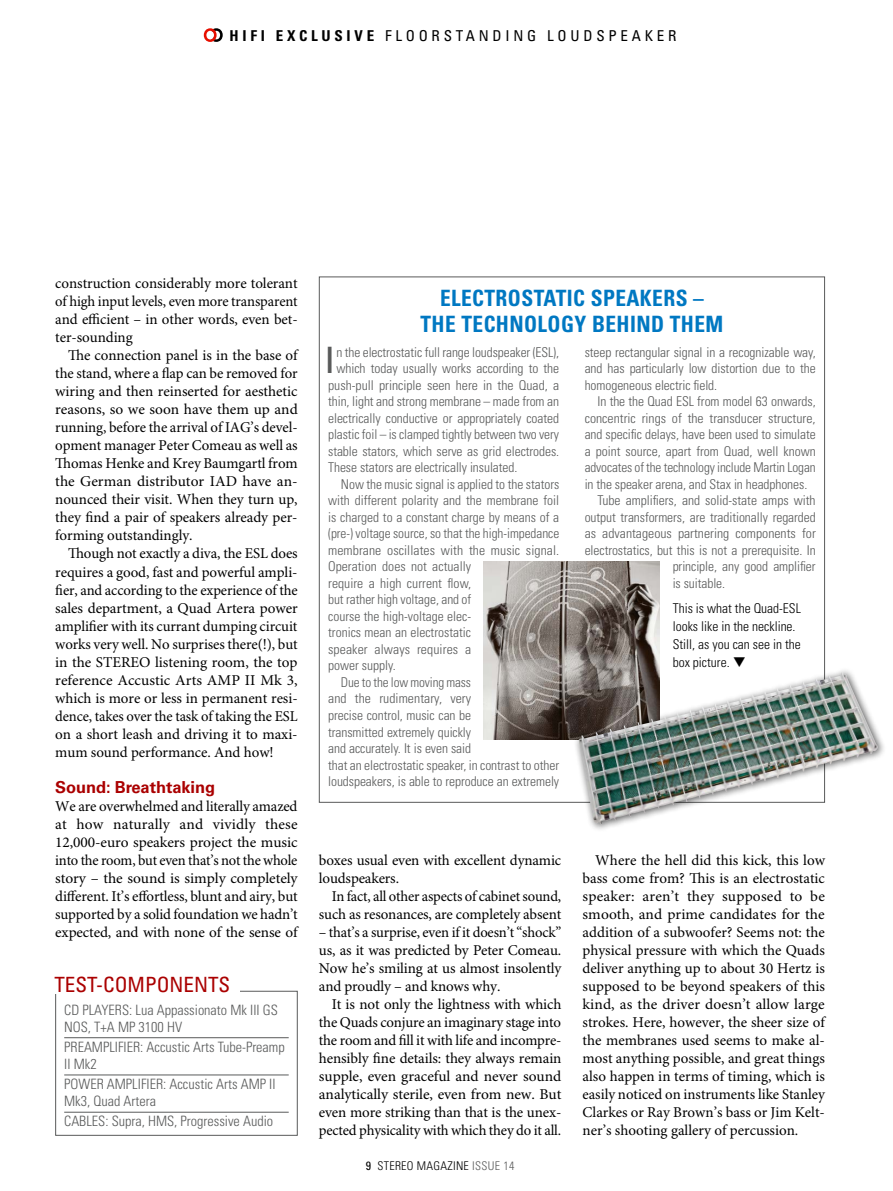
<style>
.page{position:relative;width:893px;height:1191px;background:#fff}
.page>*{position:absolute;margin:0;border:0;box-sizing:border-box;transform-origin:0 0}
.t1{font:36.3px "Univers LT Std";color:#595a5a}
.t2{font:700 condensed 22.5px/25.5px "Univers LT Std";letter-spacing:.02em;color:#0078c2;text-align:center;scale:.95 1}
.t3{font:condensed 21px "Univers LT Std";color:#a00}
.t4{font:700 16.5px "Univers LT Std";letter-spacing:-.005em;color:#a00}
.t5{font:15px/18px "Minion Pro";letter-spacing:-.01em;color:#000;text-align:justify}
.t6{font:condensed 15px "Univers LT Std";letter-spacing:.25em;color:#000}
.t7{font:300 condensed 14.25px/17.2px "Univers LT Std";color:#595a5a}
.t8{font:300 condensed 13.5px/16.5px "Univers LT Std";letter-spacing:-.005em;color:#595a5a;text-align:justify}
.t9{font:300 condensed 13.5px/18px "Univers LT Std";color:#000}
.t10{font:300 condensed 12px "Univers LT Std";letter-spacing:.025em;color:#000}
.s1{font-weight:700}
.s2{font-weight:400}
.s3{color:#595a5a}
</style>
<div class="page">
<svg style="left:204px;top:28px;width:19px;height:14px"></svg>
<img style="left:484px;top:561px;width:176px;height:178px">
<div style="left:573px;top:666px;width:313px;height:167px;background:#000;opacity:.65"></div>
<img style="left:579px;top:672px;width:299px;height:152px">
<hr style="left:64px;top:1037px;width:225px;height:1px;background:#595a5a">
<hr style="left:64px;top:1074px;width:225px;height:1px;background:#595a5a">
<hr style="left:64px;top:1112px;width:225px;height:1px;background:#595a5a">
<div style="left:55px;top:991px;width:243px;height:144px;border:1px solid #595a5a"></div>
<div style="left:53px;top:977px;width:186px;height:17px;background:#fff"></div>
<p class="t6" style="left:230px;top:26px;width:448px"><span class="s1">HIFI EXCLUSIVE</span> FLOORSTANDING LOUDSPEAKER</p>
<p class="t5" style="left:55px;top:275px;width:244px">construction considerably more tolerant of high input levels, even more transparent and efficient – in other words, even bet&shy;ter-sounding</p>
<p class="t5" style="left:55px;top:347px;width:244px;text-indent:13px">The connection panel is in the base of the stand, where a flap can be removed for wiring and then reinserted for aesthetic reasons, so we soon have them up and running, before the arrival of IAG’s devel&shy;opment manager Peter Comeau as well as Thomas Henke and Krey Baumgartl from the German distributor IAD have an&shy;nounced their visit. When they turn up, they find a pair of speakers already per&shy;forming outstandingly.</p>
<p class="t5" style="left:55px;top:545px;width:244px;text-indent:13px">Though not exactly a diva, the ESL does requires a good, fast and powerful ampli&shy;fier, and according to the experience of the sales department, a Quad Artera power amplifier with its currant dumping circuit works very well. No surprises there(!), but in the STEREO listening room, the top reference Accustic Arts AMP II Mk 3, which is more or less in permanent resi&shy;dence, takes over the task of taking the ESL on a short leash and driving it to maxi&shy;mum sound performance. And how!</p>
<p class="t4" style="left:55px;top:777px;width:161px">Sound: Breathtaking</p>
<p class="t5" style="left:55px;top:797px;width:244px">We are overwhelmed and literally amazed at how naturally and vividly these 12,000-euro speakers project the music into the room, but even that’s not the whole story – the sound is simply completely different. It’s effortless, blunt and airy, but supported by a solid foundation we hadn’t expected, and with none of the sense of</p>
<h3 class="t3" style="left:54px;top:971px;width:177px">TEST-COMPONENTS</h3>
<p class="t7" style="left:64px;top:1001px;width:215px">CD PLAYERS: Lua Appassionato Mk III GS<br>NOS, T+A MP 3100 HV</p>
<p class="t7" style="left:64px;top:1038px;width:222px">PREAMPLIFIER: Accustic Arts Tube-Preamp<br>II Mk2</p>
<p class="t7" style="left:64px;top:1075px;width:213px">POWER AMPLIFIER: Accustic Arts AMP II<br>Mk3, Quad Artera</p>
<p class="t7" style="left:64px;top:1112px;width:210px">CABLES: Supra, HMS, Progressive Audio</p>
<h2 class="t2" style="left:421px;top:285px;width:320px">ELECTROSTATIC SPEAKERS –<br>THE TECHNOLOGY BEHIND THEM</h2>
<h1 class="t1" style="left:325px;top:339px;width:12px">I</h1>
<p class="t8" style="left:337px;top:344px;width:224px">n the electrostatic full range loudspeaker (ESL),</p>
<p class="t8" style="left:337px;top:360px;width:224px">which today usually works according to the</p>
<p class="t8" style="left:328px;top:377px;width:233px">push-pull principle seen here in the Quad, a</p>
<p class="t8" style="left:328px;top:393px;width:232px">thin, light and strong membrane – made from an</p>
<p class="t8" style="left:328px;top:410px;width:232px">electrically conductive or appropriately coated</p>
<p class="t8" style="left:328px;top:426px;width:232px">plastic foil – is clamped tightly between two very</p>
<p class="t8" style="left:328px;top:443px;width:233px">stable stators, which serve as grid electrodes.</p>
<p class="t8" style="left:328px;top:459px;width:191px">These stators are electrically insulated.</p>
<p class="t8" style="left:341px;top:476px;width:220px">Now the music signal is applied to the stators</p>
<p class="t8" style="left:328px;top:492px;width:232px">with different polarity and the membrane foil</p>
<p class="t8" style="left:328px;top:509px;width:232px">is charged to a constant charge by means of a</p>
<p class="t8" style="left:328px;top:525px;width:233px">(pre-) voltage source, so that the high-impedance</p>
<p class="t8" style="left:328px;top:542px;width:233px">membrane oscillates with the music signal.</p>
<p class="t8" style="left:328px;top:558px;width:144px">Operation does not actually</p>
<p class="t8" style="left:328px;top:575px;width:144px">require a high current flow,</p>
<p class="t8" style="left:328px;top:591px;width:145px">but rather high voltage, and of</p>
<p class="t8" style="left:328px;top:608px;width:144px">course the high-voltage elec-</p>
<p class="t8" style="left:328px;top:624px;width:144px">tronics mean an electrostatic</p>
<p class="t8" style="left:328px;top:641px;width:145px">speaker always requires a</p>
<p class="t8" style="left:328px;top:657px;width:69px">power supply.</p>
<p class="t8" style="left:341px;top:674px;width:132px">Due to the low moving mass</p>
<p class="t8" style="left:328px;top:690px;width:145px">and the rudimentary, very</p>
<p class="t8" style="left:328px;top:707px;width:144px">precise control, music can be</p>
<p class="t8" style="left:328px;top:723px;width:144px">transmitted extremely quickly</p>
<p class="t8" style="left:328px;top:740px;width:144px">and accurately. It is even said</p>
<p class="t8" style="left:328px;top:756px;width:232px">that an electrostatic speaker, in contrast to other</p>
<p class="t8" style="left:328px;top:773px;width:232px">loudspeakers, is able to reproduce an extremely</p>
<p class="t8" style="left:585px;top:344px;width:232px">steep rectangular signal in a recognizable way, and has particularly low distortion due to the homogeneous electric field.</p>
<p class="t8" style="left:597px;top:393px;width:220px">In the the Quad ESL from model 63 onwards,</p>
<p class="t8" style="left:585px;top:410px;width:232px">concentric rings of the transducer structure,</p>
<p class="t8" style="left:585px;top:426px;width:233px">and specific delays, have been used to simulate</p>
<p class="t8" style="left:585px;top:443px;width:233px">a point source, apart from Quad, well known</p>
<p class="t8" style="left:585px;top:459px;width:232px">advocates of the technology include Martin Logan</p>
<p class="t8" style="left:585px;top:476px;width:224px">in the speaker arena, and Stax in headphones.</p>
<p class="t8" style="left:597px;top:492px;width:220px">Tube amplifiers, and solid-state amps with</p>
<p class="t8" style="left:585px;top:509px;width:232px">output transformers, are traditionally regarded</p>
<p class="t8" style="left:585px;top:525px;width:233px">as advantageous partnering components for</p>
<p class="t8" style="left:585px;top:542px;width:232px">electrostatics, but this is not a prerequisite. In</p>
<p class="t8" style="left:673px;top:558px;width:144px">principle, any good amplifier</p>
<p class="t8" style="left:673px;top:575px;width:54px">is suitable.</p>
<p class="t9" style="left:673px;top:599px;width:130px">This is what the Quad-ESL looks like in the neckline.<br>Still, as you can see in the box picture. ❑</p>
<p class="t5" style="left:319px;top:851px;width:244px">boxes usual even with excellent dynamic loudspeakers.</p>
<p class="t5" style="left:319px;top:887px;width:244px;text-align:right">In fact, all other aspects of cabinet sound, such as resonances, are completely absent</p>
<p class="t5" style="left:319px;top:923px;width:244px">– that’s a surprise, even if it doesn’t “shock” us, as it was predicted by Peter Comeau.<br>Now he’s smiling at us almost insolently and proudly – and knows why.</p>
<p class="t5" style="left:319px;top:995px;width:244px;text-indent:13px">It is not only the lightness with which the Quads conjure an imaginary stage into the room and fill it with life and incompre&shy;hensibly fine details: they always remain supple, even graceful and never sound analytically sterile, even from new. But even more striking than that is the unex&shy;pected physicality with which they do it all.</p>
<p class="t10" style="left:366px;top:1158px;width:150px"><span class="s2">9</span> STEREO MAGAZINE <span class="s3">ISSUE 14</span></p>
<p class="t5" style="left:583px;top:851px;width:244px;text-indent:13px">Where the hell did this kick, this low bass come from? This is an electrostatic speaker: aren’t they supposed to be smooth, and prime candidates for the addition of a subwoofer? Seems not: the physical pressure with which the Quads deliver anything up to about 30 Hertz is supposed to be beyond speakers of this kind, as the driver doesn’t allow large strokes. Here, however, the sheer size of the membranes used seems to make al&shy;most anything possible, and great things also happen in terms of timing, which is easily noticed on instruments like Stanley Clarkes or Ray Brown’s bass or Jim Kelt&shy;ner’s shooting gallery of percussion.</p>
</div>
